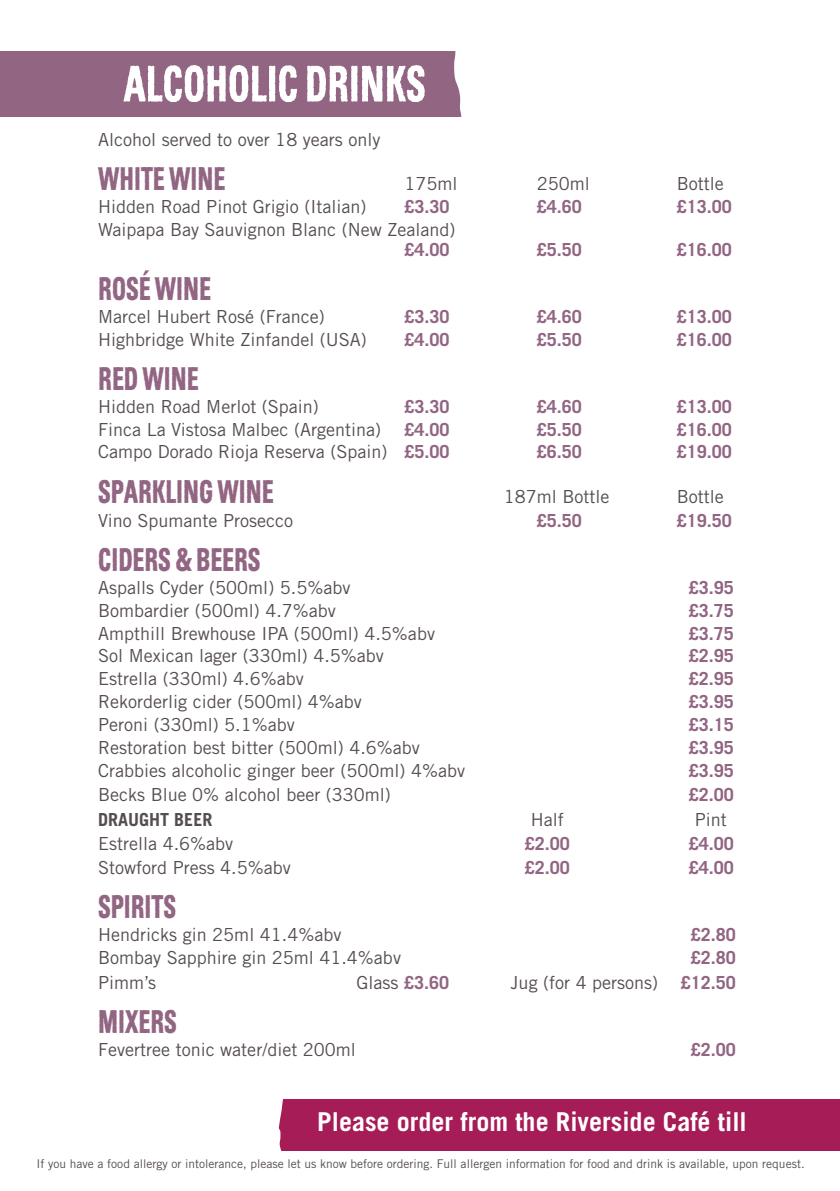
<style>
.page{position:relative;width:840px;height:1191px;background:#fff}
.page>*{position:absolute;margin:0;border:0;box-sizing:border-box;transform-origin:0 0}
.t1{font:50px "Jordans Mill";color:#fff}
.t2{font:32px "Jordans Mill";color:#926583}
.t3{font:700 26px "Trade Gothic";color:#fff}
.t4{font:18px "Trade Gothic";color:#554d52}
.t5{font:700 18px "Trade Gothic";color:#926583}
.t6{font:700 18px "Trade Gothic";color:#554d52}
.t7{font:12px "Trade Gothic";color:#554d52}
.s1{font-weight:700;color:#926583}
</style>
<div class="page">
<div style="left:0;top:51px;width:462px;height:65px;background:#926583"></div>
<div style="left:278px;top:1099px;width:561px;height:51px;background:#a61c57"></div>
<h1 class="t1" style="left:123px;top:52px;width:304px">ALCOHOLIC DRINKS</h1>
<p class="t4" style="left:98px;top:129px;width:283px">Alcohol served to over 18 years only</p>
<h2 class="t2" style="left:98px;top:159px;width:128px">WHITE WINE</h2>
<p class="t4" style="left:404px;top:173px;width:54px">175ml</p>
<p class="t4" style="left:536px;top:173px;width:54px">250ml</p>
<p class="t4" style="left:676px;top:173px;width:48px">Bottle</p>
<p class="t4" style="left:98px;top:196px;width:270px">Hidden Road Pinot Grigio (Italian)</p>
<p class="t5" style="left:404px;top:196px;width:47px">£3.30</p>
<p class="t5" style="left:536px;top:196px;width:47px">£4.60</p>
<p class="t5" style="left:676px;top:196px;width:57px">£13.00</p>
<p class="t4" style="left:98px;top:219px;width:358px">Waipapa Bay Sauvignon Blanc (New Zealand)</p>
<p class="t5" style="left:404px;top:238px;width:47px">£4.00</p>
<p class="t5" style="left:536px;top:238px;width:47px">£5.50</p>
<p class="t5" style="left:676px;top:238px;width:57px">£16.00</p>
<h2 class="t2" style="left:98px;top:269px;width:114px">ROSÉ WINE</h2>
<p class="t4" style="left:98px;top:306px;width:228px">Marcel Hubert Rosé (France)</p>
<p class="t5" style="left:404px;top:305px;width:47px">£3.30</p>
<p class="t5" style="left:536px;top:305px;width:47px">£4.60</p>
<p class="t5" style="left:676px;top:305px;width:57px">£13.00</p>
<p class="t4" style="left:98px;top:328px;width:270px">Highbridge White Zinfandel (USA)</p>
<p class="t5" style="left:404px;top:328px;width:47px">£4.00</p>
<p class="t5" style="left:536px;top:328px;width:47px">£5.50</p>
<p class="t5" style="left:676px;top:328px;width:57px">£16.00</p>
<h2 class="t2" style="left:98px;top:358px;width:102px">RED WINE</h2>
<p class="t4" style="left:98px;top:395px;width:222px">Hidden Road Merlot (Spain)</p>
<p class="t5" style="left:404px;top:395px;width:47px">£3.30</p>
<p class="t5" style="left:536px;top:395px;width:47px">£4.60</p>
<p class="t5" style="left:676px;top:395px;width:57px">£13.00</p>
<p class="t4" style="left:98px;top:418px;width:284px">Finca La Vistosa Malbec (Argentina)</p>
<p class="t5" style="left:404px;top:418px;width:47px">£4.00</p>
<p class="t5" style="left:536px;top:418px;width:47px">£5.50</p>
<p class="t5" style="left:676px;top:418px;width:57px">£16.00</p>
<p class="t4" style="left:98px;top:441px;width:353px">Campo Dorado Rioja Reserva (Spain) <span class="s1">£5.00</span></p>
<p class="t5" style="left:536px;top:441px;width:47px">£6.50</p>
<p class="t5" style="left:676px;top:441px;width:57px">£19.00</p>
<h2 class="t2" style="left:98px;top:471px;width:177px">SPARKLING WINE</h2>
<p class="t4" style="left:503px;top:485px;width:107px">187ml Bottle</p>
<p class="t4" style="left:676px;top:485px;width:48px">Bottle</p>
<p class="t4" style="left:98px;top:509px;width:196px">Vino Spumante Prosecco</p>
<p class="t5" style="left:536px;top:509px;width:47px">£5.50</p>
<p class="t5" style="left:676px;top:509px;width:57px">£19.50</p>
<h2 class="t2" style="left:98px;top:539px;width:164px">CIDERS &amp; BEERS</h2>
<p class="t4" style="left:98px;top:576px;width:253px">Aspalls Cyder (500ml) 5.5%abv</p>
<p class="t5" style="left:688px;top:576px;width:47px">£3.95</p>
<p class="t4" style="left:98px;top:599px;width:239px">Bombardier (500ml) 4.7%abv</p>
<p class="t5" style="left:688px;top:599px;width:47px">£3.75</p>
<p class="t4" style="left:98px;top:622px;width:338px">Ampthill Brewhouse IPA (500ml) 4.5%abv</p>
<p class="t5" style="left:688px;top:622px;width:47px">£3.75</p>
<p class="t4" style="left:98px;top:645px;width:287px">Sol Mexican lager (330ml) 4.5%abv</p>
<p class="t5" style="left:688px;top:645px;width:47px">£2.95</p>
<p class="t4" style="left:98px;top:668px;width:207px">Estrella (330ml) 4.6%abv</p>
<p class="t5" style="left:688px;top:668px;width:47px">£2.95</p>
<p class="t4" style="left:98px;top:691px;width:265px">Rekorderlig cider (500ml) 4%abv</p>
<p class="t5" style="left:688px;top:690px;width:47px">£3.95</p>
<p class="t4" style="left:98px;top:713px;width:198px">Peroni (330ml) 5.1%abv</p>
<p class="t5" style="left:688px;top:713px;width:47px">£3.15</p>
<p class="t4" style="left:98px;top:736px;width:323px">Restoration best bitter (500ml) 4.6%abv</p>
<p class="t5" style="left:688px;top:736px;width:47px">£3.95</p>
<p class="t4" style="left:98px;top:759px;width:368px">Crabbies alcoholic ginger beer (500ml) 4%abv</p>
<p class="t5" style="left:688px;top:759px;width:47px">£3.95</p>
<p class="t4" style="left:98px;top:784px;width:294px">Becks Blue 0% alcohol beer (330ml)</p>
<p class="t5" style="left:688px;top:783px;width:47px">£2.00</p>
<p class="t6" style="left:98px;top:808px;width:116px">DRAUGHT BEER</p>
<p class="t4" style="left:530px;top:808px;width:34px">Half</p>
<p class="t4" style="left:694px;top:808px;width:34px">Pint</p>
<p class="t4" style="left:98px;top:832px;width:136px">Estrella 4.6%abv</p>
<p class="t5" style="left:524px;top:832px;width:47px">£2.00</p>
<p class="t5" style="left:688px;top:832px;width:47px">£4.00</p>
<p class="t4" style="left:98px;top:857px;width:194px">Stowford Press 4.5%abv</p>
<p class="t5" style="left:524px;top:857px;width:47px">£2.00</p>
<p class="t5" style="left:688px;top:857px;width:47px">£4.00</p>
<h2 class="t2" style="left:98px;top:887px;width:79px">SPIRITS</h2>
<p class="t4" style="left:98px;top:924px;width:244px">Hendricks gin 25ml 41.4%abv</p>
<p class="t5" style="left:690px;top:923px;width:47px">£2.80</p>
<p class="t4" style="left:98px;top:947px;width:304px">Bombay Sapphire gin 25ml 41.4%abv</p>
<p class="t5" style="left:690px;top:946px;width:47px">£2.80</p>
<p class="t4" style="left:98px;top:971px;width:59px">Pimm’s</p>
<p class="t4" style="left:356px;top:971px;width:94px">Glass <span class="s1">£3.60</span></p>
<p class="t4" style="left:510px;top:971px;width:149px">Jug (for 4 persons)</p>
<p class="t5" style="left:680px;top:971px;width:57px">£12.50</p>
<h2 class="t2" style="left:98px;top:1001px;width:80px">MIXERS</h2>
<p class="t4" style="left:98px;top:1038px;width:259px">Fevertree tonic water/diet 200ml</p>
<p class="t5" style="left:690px;top:1038px;width:47px">£2.00</p>
<h3 class="t3" style="left:317px;top:1105px;width:431px">Please order from the Riverside Café till</h3>
<p class="t7" style="left:37px;top:1156px;width:769px">If you have a food allergy or intolerance, please let us know before ordering. Full allergen information for food and drink is available, upon request.</p>
</div>
